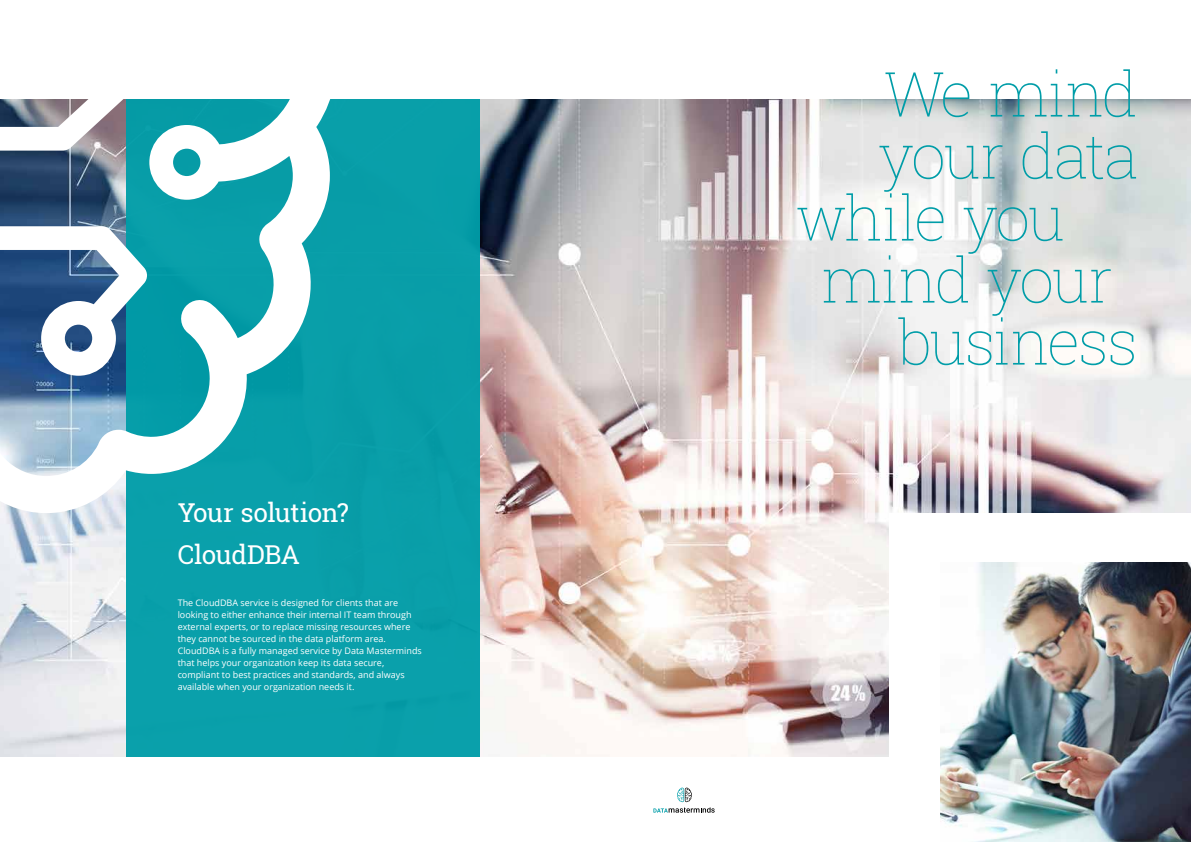
<style>
.page{position:relative;width:1191px;height:842px;background:#fff}
.page>*{position:absolute;margin:0;border:0;box-sizing:border-box;transform-origin:0 0}
.t1{font:100 62px "Roboto Slab";letter-spacing:-.03em;color:#009da8}
.t2{font:26px/42px "Roboto Slab";letter-spacing:-.02em;color:#fff}
.t3{font:9px/12px "Open Sans";color:#fff}
</style>
<div class="page">
<img style="left:0;top:99px;width:1191px;height:658px">
<svg style="left:653px;top:788px;width:61px;height:25px"></svg>
<div style="left:126px;top:99px;width:353px;height:658px;background:#0a9faa"></div>
<div style="left:889px;top:513px;width:302px;height:329px;background:#fff"></div>
<img style="left:941px;top:563px;width:250px;height:279px">
<svg style="left:0;top:99px;width:331px;height:414px"></svg>
<h2 class="t2" style="left:178px;top:492px;width:173px">Your solution?<br>CloudDBA</h2>
<p class="t3" style="left:178px;top:596px;width:246px">The CloudDBA service is designed for clients that are looking to either enhance their internal IT team through external experts, or to replace missing resources where they cannot be sourced in the data platform area.<br>CloudDBA is a fully managed service by Data Masterminds that helps your organization keep its data secure, compliant to best practices and standards, and always available when your organization needs it.</p>
<h1 class="t1" style="left:883px;top:52px;width:256px">We mind</h1>
<h1 class="t1" style="left:877px;top:114px;width:262px">your data</h1>
<h1 class="t1" style="left:796px;top:176px;width:271px">while you</h1>
<h1 class="t1" style="left:821px;top:238px;width:293px">mind your</h1>
<h1 class="t1" style="left:898px;top:300px;width:241px">business</h1>
</div>
